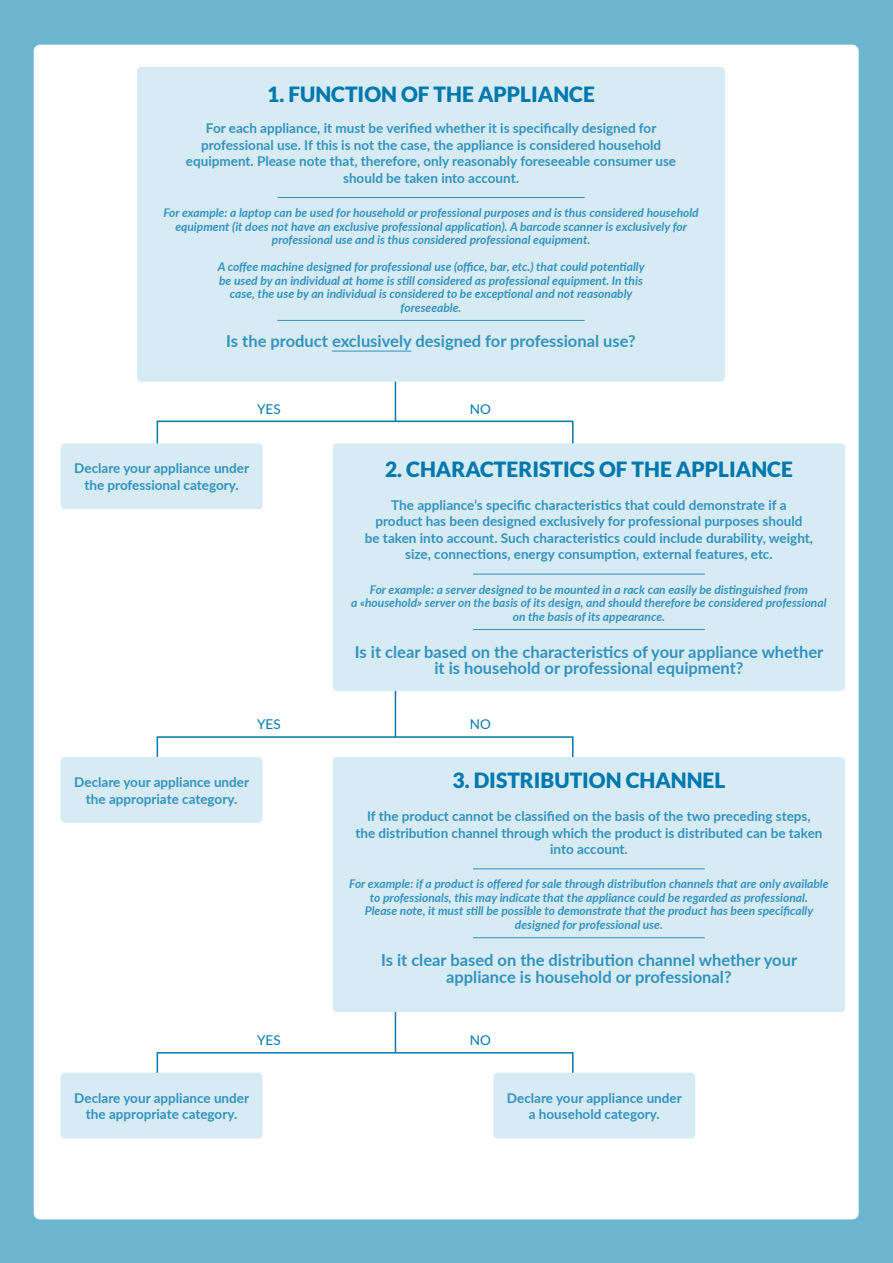
<style>
.page{position:relative;width:893px;height:1263px;background:#6cb5ce}
.page>*{position:absolute;margin:0;border:0;box-sizing:border-box;transform-origin:0 0}
.t1{font:900 21px "Lato";color:#0078ae}
.t2{font:700 16.5px/16.5px "Lato";color:#3393be;text-align:center}
.t3{font:700 13.5px/16.5px "Lato";color:#3393be;text-align:center}
.t4{font:13.5px "Lato";color:#0078ae}
.t5{font:italic 700 12px/13.5px "Lato";color:#3393be;text-align:center}
</style>
<div class="page">
<div style="left:34px;top:45px;width:825px;height:1174px;background:#fff;border-radius:6px"></div>
<hr style="left:395px;top:373px;width:1px;height:48px;background:#0078ae">
<svg style="left:156px;top:420px;width:418px;height:30px"></svg>
<hr style="left:395px;top:689px;width:1px;height:48px;background:#0078ae">
<svg style="left:156px;top:735px;width:418px;height:31px"></svg>
<hr style="left:395px;top:1005px;width:1px;height:48px;background:#0078ae">
<svg style="left:156px;top:1051px;width:418px;height:22px"></svg>
<div style="left:137px;top:67px;width:588px;height:315px;background:#d7ebf4;border-radius:4px"></div>
<hr style="left:277px;top:197px;width:308px;height:1px;background:#3393be">
<hr style="left:277px;top:320px;width:308px;height:1px;background:#3393be">
<hr style="left:332px;top:351px;width:79px;height:1px;background:#3393be">
<div style="left:333px;top:443px;width:512px;height:248px;background:#d7ebf4;border-radius:4px"></div>
<hr style="left:473px;top:574px;width:232px;height:1px;background:#3393be">
<hr style="left:473px;top:629px;width:232px;height:1px;background:#3393be">
<div style="left:333px;top:757px;width:512px;height:255px;background:#d7ebf4;border-radius:4px"></div>
<hr style="left:473px;top:868px;width:232px;height:1px;background:#3393be">
<hr style="left:473px;top:937px;width:232px;height:1px;background:#3393be">
<div style="left:61px;top:443px;width:202px;height:66px;background:#d7ebf4;border-radius:4px"></div>
<div style="left:61px;top:757px;width:202px;height:66px;background:#d7ebf4;border-radius:4px"></div>
<div style="left:61px;top:1073px;width:202px;height:65px;background:#d7ebf4;border-radius:4px"></div>
<div style="left:493px;top:1073px;width:202px;height:65px;background:#d7ebf4;border-radius:4px"></div>
<h1 class="t1" style="left:267px;top:82px;width:329px">1. FUNCTION OF THE APPLIANCE</h1>
<p class="t3" style="left:186px;top:119px;width:492px">For each appliance, it must be verified whether it is specifically designed for professional use. If this is not the case, the appliance is considered household equipment. Please note that, therefore, only reasonably foreseeable consumer use should be taken into account.</p>
<p class="t5" style="left:163px;top:205px;width:537px">For example: a laptop can be used for household or professional purposes and is thus considered household equipment (it does not have an exclusive professional application). A barcode scanner is exclusively for professional use and is thus considered professional equipment.</p>
<p class="t5" style="left:218px;top:259px;width:428px">A coffee machine designed for professional use (office, bar, etc.) that could potentially be used by an individual at home is still considered as professional equipment. In this case, the use by an individual is considered to be exceptional and not reasonably foreseeable.</p>
<h2 class="t2" style="left:226px;top:332px;width:411px">Is the product exclusively designed for professional use?</h2>
<p class="t4" style="left:257px;top:399px;width:25px">YES</p>
<p class="t4" style="left:470px;top:399px;width:23px">NO</p>
<p class="t3" style="left:74px;top:460px;width:176px">Declare your appliance under the professional category.</p>
<h1 class="t1" style="left:385px;top:457px;width:409px">2. CHARACTERISTICS OF THE APPLIANCE</h1>
<p class="t3" style="left:365px;top:496px;width:450px">The appliance’s specific characteristics that could demonstrate if a<br>product has been designed exclusively for professional purposes should<br>be taken into account. Such characteristics could include durability, weight, size, connections, energy consumption, external features, etc.</p>
<p class="t5" style="left:351px;top:582px;width:477px">For example: a server designed to be mounted in a rack can easily be distinguished from<br>a «household» server on the basis of its design, and should therefore be considered professional on the basis of its appearance.</p>
<h2 class="t2" style="left:355px;top:643px;width:470px">Is it clear based on the characteristics of your appliance whether it is household or professional equipment?</h2>
<p class="t4" style="left:257px;top:714px;width:25px">YES</p>
<p class="t4" style="left:470px;top:714px;width:23px">NO</p>
<p class="t3" style="left:74px;top:773px;width:176px">Declare your appliance under the appropriate category.</p>
<h1 class="t1" style="left:452px;top:768px;width:274px">3. DISTRIBUTION CHANNEL</h1>
<p class="t3" style="left:355px;top:807px;width:469px">If the product cannot be classified on the basis of the two preceding steps,<br>the distribution channel through which the product is distributed can be taken into account.</p>
<p class="t5" style="left:349px;top:877px;width:481px">For example: if a product is offered for sale through distribution channels that are only available to professionals, this may indicate that the appliance could be regarded as professional.<br>Please note, it must still be possible to demonstrate that the product has been specifically designed for professional use.</p>
<h2 class="t2" style="left:381px;top:951px;width:418px">Is it clear based on the distribution channel whether your appliance is household or professional?</h2>
<p class="t4" style="left:257px;top:1031px;width:25px">YES</p>
<p class="t4" style="left:470px;top:1031px;width:23px">NO</p>
<p class="t3" style="left:74px;top:1089px;width:176px">Declare your appliance under the appropriate category.</p>
<p class="t3" style="left:507px;top:1089px;width:176px">Declare your appliance under a household category.</p>
</div>
